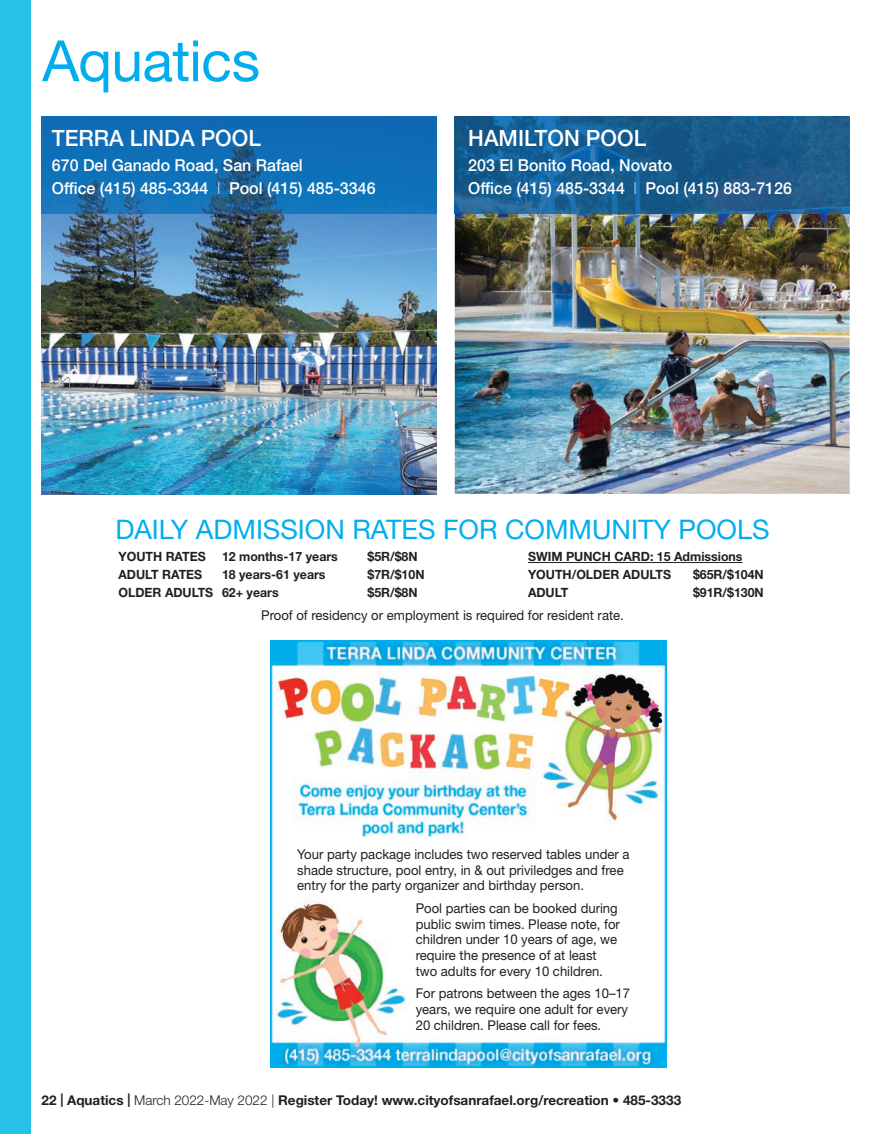
<style>
.page{position:relative;width:891px;height:1134px;background:#fff}
.page>*{position:absolute;margin:0;border:0;box-sizing:border-box;transform-origin:0 0}
.t1{font:57px "Helvetica Neue LT Std";letter-spacing:-.015em;color:#00aeef}
.t2{font:27px "Helvetica Neue LT Std";color:#00aeef}
.t3{font:500 22.5px "Helvetica Neue LT Std";color:#fff}
.t4{font:500 16.5px/22.5px "Helvetica Neue LT Std";color:#fff}
.t5{font:13.5px/15.8px "Helvetica Neue LT Std";color:#231f20}
.t6{font:700 13.5px "Helvetica Neue LT Std";color:#231f20}
.t7{font:700 12.75px "Helvetica Neue LT Std";color:#231f20}
.s1{font-weight:100}
.s2{font-weight:300}
</style>
<div class="page">
<div style="left:0;top:0;width:30px;height:1134px;background:#26c1e6"></div>
<img style="left:270px;top:641px;width:396px;height:427px">
<hr style="left:528px;top:562px;width:215px;height:1px;background:#231f20">
<img style="left:42px;top:116px;width:395px;height:379px">
<img style="left:455px;top:214px;width:395px;height:280px">
<img style="left:455px;top:116px;width:395px;height:98px">
<h1 class="t1" style="left:42px;top:27px;width:219px">Aquatics</h1>
<h3 class="t3" style="left:52px;top:124px;width:211px">TERRA LINDA POOL</h3>
<p class="t4" style="left:52px;top:154px;width:325px">670 Del Ganado Road, San Rafael<br>Office (415) 485-3344 <span class="s1">I</span> Pool (415) 485-3346</p>
<h3 class="t3" style="left:468px;top:124px;width:179px">HAMILTON POOL</h3>
<p class="t4" style="left:468px;top:154px;width:325px">203 El Bonito Road, Novato<br>Office (415) 485-3344 <span class="s1">I</span> Pool (415) 883-7126</p>
<h2 class="t2" style="left:115px;top:513px;width:656px">DAILY ADMISSION RATES FOR COMMUNITY POOLS</h2>
<p class="t7" style="left:118px;top:549px;width:89px">YOUTH RATES</p>
<p class="t7" style="left:222px;top:549px;width:117px">12 months-17 years</p>
<p class="t7" style="left:368px;top:549px;width:52px">$5R/$8N</p>
<p class="t7" style="left:528px;top:549px;width:216px">SWIM PUNCH CARD: 15 Admissions</p>
<p class="t7" style="left:118px;top:567px;width:85px">ADULT RATES</p>
<p class="t7" style="left:222px;top:567px;width:105px">18 years-61 years</p>
<p class="t7" style="left:368px;top:567px;width:59px">$7R/$10N</p>
<p class="t7" style="left:528px;top:567px;width:145px">YOUTH/OLDER ADULTS</p>
<p class="t7" style="left:693px;top:567px;width:72px">$65R/$104N</p>
<p class="t7" style="left:118px;top:585px;width:162px">OLDER ADULTS 62+ years</p>
<p class="t7" style="left:368px;top:585px;width:52px">$5R/$8N</p>
<p class="t7" style="left:528px;top:585px;width:42px">ADULT</p>
<p class="t7" style="left:693px;top:585px;width:72px">$91R/$130N</p>
<p class="t5" style="left:261px;top:607px;width:364px">Proof of residency or employment is required for resident rate.</p>
<p class="t5" style="left:297px;top:846px;width:334px">Your party package includes two reserved tables under a shade structure, pool entry, in &amp; out priviledges and free entry for the party organizer and birthday person.</p>
<p class="t5" style="left:416px;top:900px;width:206px">Pool parties can be booked during public swim times. Please note, for children under 10 years of age, we require the presence of at least two adults for every 10 children.</p>
<p class="t5" style="left:416px;top:985px;width:216px">For patrons between the ages 10–17 years, we require one adult for every<br>20 children. Please call for fees.</p>
<p class="t6" style="left:42px;top:1092px;width:641px">22 | Aquatics | <span class="s2">March 2022-May 2022 |</span> Register Today! www.cityofsanrafael.org/recreation • 485-3333</p>
</div>
